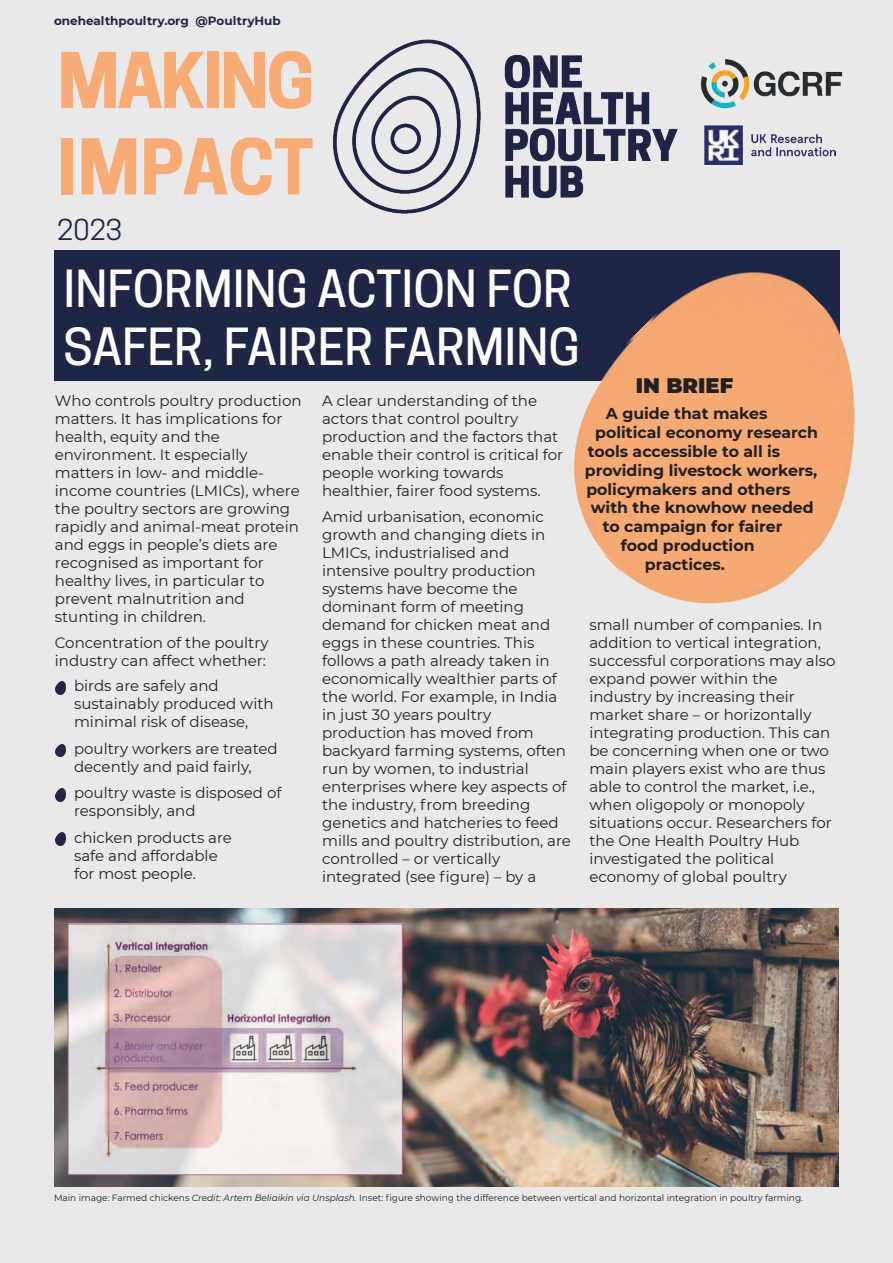
<style>
.page{position:relative;width:893px;height:1263px;background:#e9e9ea}
.page>*{position:absolute;margin:0;border:0;box-sizing:border-box;transform-origin:0 0}
.t1{font:700 72px/86.4px "Cooper Hewitt";letter-spacing:-.03em;color:#f9ab76}
.t2{font:500 48px/57.6px "Cooper Hewitt";color:#fff}
.t3{font:27px "Cooper Hewitt";color:#1e2545}
.t4{font:900 21px "Montserrat";color:#231f20}
.t5{font:700 15.75px "Montserrat";color:#231f20}
.t6{font:15px/18px "Montserrat";color:#231f20}
.t7{font:700 12px "Montserrat";color:#1e2545}
.t8{font:9px "Montserrat";color:#231f20}
.s1{font-style:italic}
</style>
<div class="page">
<div style="left:54px;top:250px;width:786px;height:131px;background:#1e2545"></div>
<img style="left:700px;top:59px;width:143px;height:50px">
<img style="left:704px;top:126px;width:132px;height:39px">
<img style="left:333px;top:39px;width:345px;height:175px">
<img style="left:574px;top:272px;width:281px;height:332px">
<img style="left:54px;top:908px;width:785px;height:279px">
<svg style="left:55px;top:681px;width:11px;height:13px"></svg>
<svg style="left:55px;top:744px;width:11px;height:13px"></svg>
<svg style="left:55px;top:789px;width:11px;height:12px"></svg>
<svg style="left:55px;top:832px;width:11px;height:13px"></svg>
<img style="left:70px;top:925px;width:331px;height:248px">
<div style="left:68px;top:923px;width:335px;height:252px;border:1px solid #9f5a8a"></div>
<p class="t7" style="left:54px;top:12px;width:228px">onehealthpoultry.org @PoultryHub</p>
<h1 class="t1" style="left:57px;top:38px;width:259px">MAKING<br>IMPACT</h1>
<h3 class="t3" style="left:57px;top:214px;width:66px">2023</h3>
<h2 class="t2" style="left:64px;top:260px;width:518px">INFORMING ACTION FOR<br>SAFER, FAIRER FARMING</h2>
<p class="t6" style="left:55px;top:391px;width:248px">Who controls poultry production matters. It has implications for health, equity and the environment. It especially matters in low- and middle&shy;income countries (LMICs), where the poultry sectors are growing rapidly and animal-meat protein and eggs in people’s diets are recognised as important for healthy lives, in particular to prevent malnutrition and stunting in children.</p>
<p class="t6" style="left:55px;top:633px;width:215px">Concentration of the poultry industry can affect whether:</p>
<p class="t6" style="left:322px;top:391px;width:243px">A clear understanding of the actors that control poultry production and the factors that enable their control is critical for people working towards healthier, fairer food systems.</p>
<p class="t6" style="left:322px;top:507px;width:250px">Amid urbanisation, economic growth and changing diets in<br>LMICs, industrialised and intensive poultry production systems have become the dominant form of meeting demand for chicken meat and eggs in these countries. This follows a path already taken in economically wealthier parts of the world. For example, in India in just 30 years poultry production has moved from backyard farming systems, often run by women, to industrial enterprises where key aspects of the industry, from breeding genetics and hatcheries to feed mills and poultry distribution, are controlled – or vertically integrated (see figure) – by a</p>
<p class="t6" style="left:74px;top:676px;width:201px">birds are safely and sustainably produced with minimal risk of disease,</p>
<p class="t6" style="left:74px;top:739px;width:205px">poultry workers are treated decently and paid fairly,</p>
<p class="t6" style="left:74px;top:783px;width:209px">poultry waste is disposed of responsibly, and</p>
<p class="t6" style="left:74px;top:828px;width:159px">chicken products are safe and affordable for most people.</p>
<h3 class="t4" style="left:636px;top:370px;width:99px">IN BRIEF</h3>
<p class="t5" style="left:606px;top:402px;width:163px">A guide that makes</p>
<p class="t5" style="left:595px;top:421px;width:224px">political economy research</p>
<p class="t5" style="left:588px;top:440px;width:194px">tools accessible to all is</p>
<p class="t5" style="left:585px;top:459px;width:234px">providing livestock workers,</p>
<p class="t5" style="left:586px;top:477px;width:206px">policymakers and others</p>
<p class="t5" style="left:591px;top:496px;width:224px">with the knowhow needed</p>
<p class="t5" style="left:603px;top:515px;width:181px">to campaign for fairer</p>
<p class="t5" style="left:621px;top:534px;width:135px">food production</p>
<p class="t5" style="left:645px;top:553px;width:82px">practices.</p>
<p class="t6" style="left:589px;top:615px;width:248px">small number of companies. In addition to vertical integration, successful corporations may also expand power within the industry by increasing their market share – or horizontally integrating production. This can be concerning when one or two main players exist who are thus able to control the market, i.e., when oligopoly or monopoly situations occur. Researchers for the One Health Poultry Hub investigated the political economy of global poultry</p>
<p class="t8" style="left:54px;top:1191px;width:751px">Main image: Farmed chickens <span class="s1">Credit: Artem Beliaikin via Unsplash.</span> Inset: figure showing the difference between vertical and horizontal integration in poultry farming.</p>
</div>
